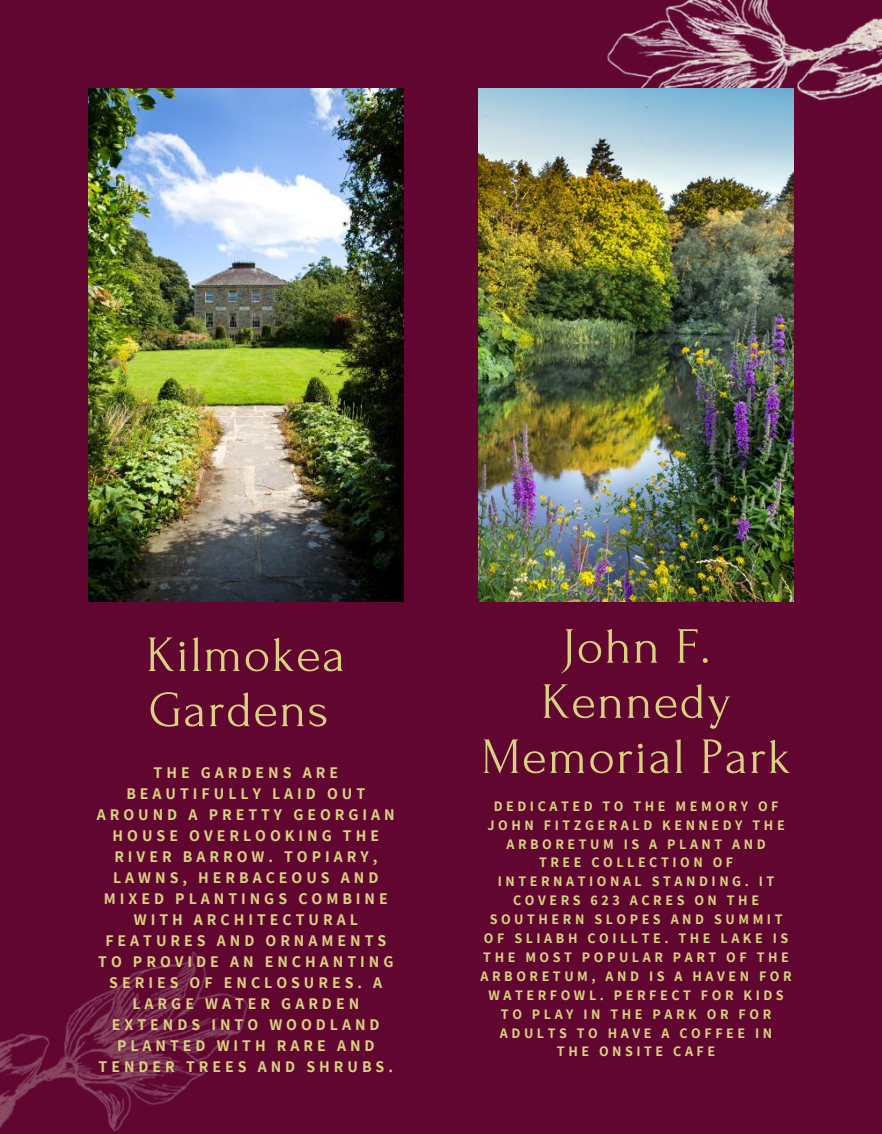
<style>
.page{position:relative;width:882px;height:1134px;background:#600630}
.page>*{position:absolute;margin:0;border:0;box-sizing:border-box;transform-origin:0 0}
.t1{font:50.75px/55.1px "Forum";letter-spacing:.025em;color:#d9d180}
.t2{font:700 15.92px/21px "Assistant";letter-spacing:.25em;color:#d9d180;text-align:center}
.t3{font:700 14.17px/18.9px "Assistant";letter-spacing:.25em;color:#d9d180;text-align:center}
</style>
<div class="page">
<img style="left:607px;top:0;width:275px;height:101px">
<img style="left:0;top:951px;width:248px;height:181px">
<img style="left:479px;top:88px;width:315px;height:513px">
<img style="left:88px;top:88px;width:315px;height:513px">
<h1 class="t1" style="left:146px;top:628px;width:200px">Kilmokea<br>Gardens</h1>
<p class="t2" style="left:97px;top:762px;width:300px">THE GARDENS ARE<br>BEAUTIFULLY LAID OUT<br>AROUND A PRETTY GEORGIAN<br>HOUSE OVERLOOKING THE<br>RIVER BARROW. TOPIARY,<br>LAWNS, HERBACEOUS AND<br>MIXED PLANTINGS COMBINE<br>WITH ARCHITECTURAL<br>FEATURES AND ORNAMENTS<br>TO PROVIDE AN ENCHANTING<br>SERIES OF ENCLOSURES. A<br>LARGE WATER GARDEN<br>EXTENDS INTO WOODLAND<br>PLANTED WITH RARE AND<br>TENDER TREES AND SHRUBS.</p>
<h1 class="t1" style="left:481px;top:620px;width:311px;text-align:center">John F.<br>Kennedy<br>Memorial Park</h1>
<p class="t3" style="left:481px;top:796px;width:313px">DEDICATED TO THE MEMORY OF<br>JOHN FITZGERALD KENNEDY THE<br>ARBORETUM IS A PLANT AND<br>TREE COLLECTION OF<br>INTERNATIONAL STANDING. IT<br>COVERS 623 ACRES ON THE<br>SOUTHERN SLOPES AND SUMMIT<br>OF SLIABH COILLTE. THE LAKE IS<br>THE MOST POPULAR PART OF THE<br>ARBORETUM, AND IS A HAVEN FOR<br>WATERFOWL. PERFECT FOR KIDS<br>TO PLAY IN THE PARK OR FOR<br>ADULTS TO HAVE A COFFEE IN<br>THE ONSITE CAFE</p>
</div>
